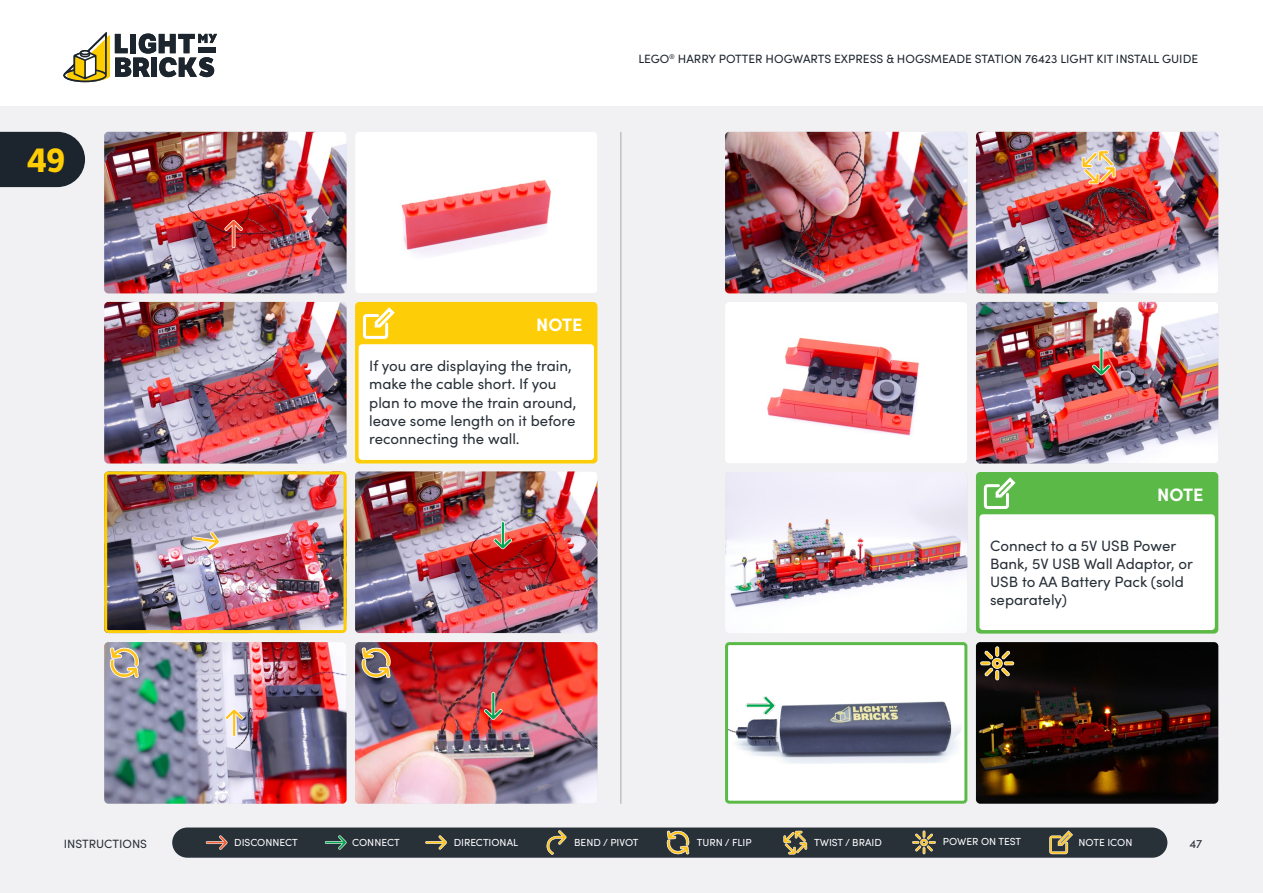
<style>
.page{position:relative;width:1263px;height:893px;background:#fff}
.page>*{position:absolute;margin:0;border:0;box-sizing:border-box;transform-origin:0 0}
.t1{font:700 33px "LFT Etica";color:#ffcd03}
.t2{font:700 18px "Sofia Pro";color:#fff}
.t3{font:15px/18px "Sofia Pro";color:#283038}
.t4{font:12px "Sofia Pro";color:#1c252d}
.t5{font:12px "Sofia Pro";color:#283038}
.t6{font:10.2px "Sofia Pro";color:#fff}
</style>
<div class="page">
<div style="left:0;top:106px;width:1263px;height:787px;background:#f1f1f3"></div>
<hr style="left:621px;top:132px;width:1px;height:672px;background:#000">
<div style="left:172px;top:827px;width:995px;height:31px;background:#283038;border-radius:15px"></div>
<svg style="left:783px;top:831px;width:24px;height:23px"></svg>
<svg style="left:206px;top:835px;width:22px;height:15px"></svg>
<svg style="left:325px;top:835px;width:22px;height:15px"></svg>
<svg style="left:425px;top:835px;width:22px;height:15px"></svg>
<svg style="left:546px;top:830px;width:21px;height:25px"></svg>
<svg style="left:1049px;top:830px;width:24px;height:24px"></svg>
<svg style="left:912px;top:830px;width:24px;height:24px"></svg>
<svg style="left:666px;top:830px;width:24px;height:25px"></svg>
<svg style="left:63px;top:32px;width:154px;height:50px"></svg>
<svg style="left:0;top:132px;width:85px;height:55px;background:#2a333a"></svg>
<img style="left:355px;top:132px;width:242px;height:161px">
<img style="left:355px;top:471px;width:242px;height:162px">
<img style="left:104px;top:132px;width:243px;height:161px">
<img style="left:104px;top:302px;width:243px;height:161px">
<img style="left:725px;top:132px;width:242px;height:161px">
<img style="left:976px;top:302px;width:242px;height:161px">
<img style="left:976px;top:132px;width:242px;height:161px">
<img style="left:355px;top:642px;width:242px;height:162px">
<img style="left:725px;top:489px;width:242px;height:144px">
<img style="left:725px;top:302px;width:242px;height:161px">
<img style="left:104px;top:642px;width:243px;height:162px">
<svg style="left:1082px;top:150px;width:34px;height:34px"></svg>
<svg style="left:109px;top:647px;width:31px;height:32px"></svg>
<svg style="left:360px;top:647px;width:32px;height:32px"></svg>
<svg style="left:225px;top:709px;width:18px;height:28px"></svg>
<svg style="left:224px;top:220px;width:19px;height:28px"></svg>
<svg style="left:1092px;top:347px;width:18px;height:29px"></svg>
<svg style="left:493px;top:521px;width:19px;height:28px"></svg>
<svg style="left:484px;top:692px;width:18px;height:28px"></svg>
<img style="left:108px;top:475px;width:235px;height:154px">
<div style="left:104px;top:471px;width:243px;height:162px;border:3px solid #fdce07;border-radius:3px"></div>
<div style="left:355px;top:302px;width:242px;height:161px;background:#fdce07;border-radius:4px"></div>
<div style="left:359px;top:344px;width:235px;height:116px;background:#fff;border-radius:3px"></div>
<svg style="left:363px;top:307px;width:32px;height:32px"></svg>
<svg style="left:192px;top:531px;width:28px;height:19px"></svg>
<img style="left:729px;top:646px;width:234px;height:154px">
<div style="left:725px;top:642px;width:242px;height:162px;border:3px solid #5bba47;border-radius:3px"></div>
<img style="left:742px;top:687px;width:36px;height:37px">
<div style="left:976px;top:472px;width:242px;height:162px;background:#5bba47;border-radius:4px"></div>
<div style="left:979px;top:514px;width:236px;height:116px;background:#fff;border-radius:3px"></div>
<svg style="left:983px;top:477px;width:33px;height:32px"></svg>
<img style="left:976px;top:642px;width:242px;height:162px">
<svg style="left:980px;top:647px;width:34px;height:33px"></svg>
<h1 class="t1" style="left:27px;top:140px;width:40px">49</h1>
<p class="t4" style="left:638px;top:50px;width:561px">LEGO<sup>®</sup> HARRY POTTER HOGWARTS EXPRESS &amp; HOGSMEADE STATION 76423 LIGHT KIT INSTALL GUIDE</p>
<p class="t2" style="left:536px;top:311px;width:48px">NOTE</p>
<p class="t3" style="left:369px;top:356px;width:209px">If you are displaying the train, make the cable short. If you plan to move the train around, leave some length on it before reconnecting the wall.</p>
<p class="t2" style="left:1157px;top:481px;width:48px">NOTE</p>
<p class="t3" style="left:990px;top:535px;width:204px">Connect to a 5V USB Power<br>Bank, 5V USB Wall Adaptor, or<br>USB to AA Battery Pack (sold separately)</p>
<p class="t5" style="left:64px;top:835px;width:85px">INSTRUCTIONS</p>
<p class="t6" style="left:234px;top:835px;width:65px">DISCONNECT</p>
<p class="t6" style="left:352px;top:835px;width:49px">CONNECT</p>
<p class="t6" style="left:454px;top:835px;width:66px">DIRECTIONAL</p>
<p class="t6" style="left:574px;top:835px;width:66px">BEND / PIVOT</p>
<p class="t6" style="left:697px;top:835px;width:56px">TURN / FLIP</p>
<p class="t6" style="left:814px;top:835px;width:69px">TWIST / BRAID</p>
<p class="t6" style="left:943px;top:834px;width:80px">POWER ON TEST</p>
<p class="t6" style="left:1078px;top:835px;width:55px">NOTE ICON</p>
<p class="t5" style="left:1189px;top:835px;width:14px">47</p>
</div>
